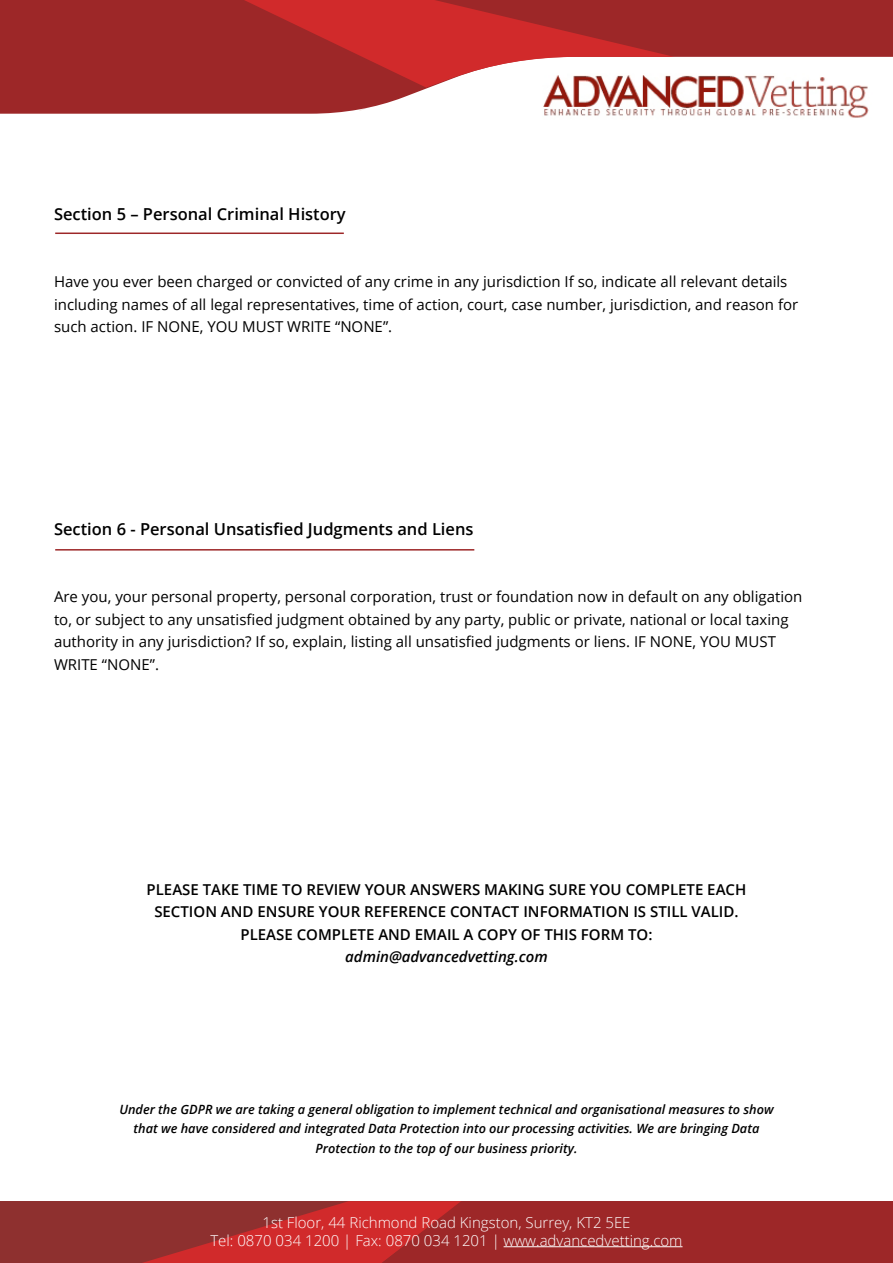
<style>
.page{position:relative;width:893px;height:1263px;background:#fff}
.page>*{position:absolute;margin:0;border:0;box-sizing:border-box;transform-origin:0 0}
.t1{font:600 16.5px "Open Sans";color:#000}
.t2{font:15px/22.5px "Open Sans";color:#000}
.t3{font:600 15px/22.5px "Open Sans";color:#000;text-align:center}
.t4{font:300 15px/18px "Open Sans";color:#fff;text-align:center}
.t5{font:italic 600 15px "Open Sans";color:#000}
.t6{font:italic 600 12.75px/19.5px "Open Sans";color:#000;text-align:center}
</style>
<div class="page">
<svg style="left:0;top:0;width:893px;height:114px;fill:#9d2728"></svg>
<svg style="left:244px;top:0;width:430px;height:88px;background:#c04142"></svg>
<img style="left:541px;top:73px;width:336px;height:45px">
<hr style="left:55px;top:233px;width:289px;height:1px;background:#9d2728">
<hr style="left:55px;top:549px;width:419px;height:2px;background:#9d2728">
<div style="left:0;top:1201px;width:893px;height:62px;background:#8e302f"></div>
<svg style="left:142px;top:1201px;width:240px;height:62px;fill:#d12a2b"></svg>
<svg style="left:382px;top:1201px;width:511px;height:62px"></svg>
<hr style="left:504px;top:1246px;width:178px;height:1px;background:#fff">
<p class="t1" style="left:54px;top:202px;width:293px">Section 5 – Personal Criminal History</p>
<p class="t2" style="left:54px;top:270px;width:746px">Have you ever been charged or convicted of any crime in any jurisdiction If so, indicate all relevant details including names of all legal representatives, time of action, court, case number, jurisdiction, and reason for such action. IF NONE, YOU MUST WRITE “NONE”.</p>
<p class="t1" style="left:54px;top:517px;width:421px">Section 6 - Personal Unsatisfied Judgments and Liens</p>
<p class="t2" style="left:54px;top:585px;width:750px">Are you, your personal property, personal corporation, trust or foundation now in default on any obligation to, or subject to any unsatisfied judgment obtained by any party, public or private, national or local taxing authority in any jurisdiction? If so, explain, listing all unsatisfied judgments or liens. IF NONE, YOU MUST WRITE “NONE”.</p>
<p class="t3" style="left:147px;top:878px;width:601px">PLEASE TAKE TIME TO REVIEW YOUR ANSWERS MAKING SURE YOU COMPLETE EACH<br>SECTION AND ENSURE YOUR REFERENCE CONTACT INFORMATION IS STILL VALID.<br>PLEASE COMPLETE AND EMAIL A COPY OF THIS FORM TO:</p>
<p class="t5" style="left:345px;top:946px;width:204px">admin@advancedvetting.com</p>
<p class="t6" style="left:119px;top:1099px;width:656px">Under the GDPR we are taking a general obligation to implement technical and organisational measures to show that we have considered and integrated Data Protection into our processing activities. We are bringing Data<br>Protection to the top of our business priority.</p>
<p class="t4" style="left:210px;top:1213px;width:474px">1st Floor, 44 Richmond Road Kingston, Surrey, KT2 5EE<br>Tel: 0870 034 1200 | Fax: 0870 034 1201 | www.advancedvetting.com</p>
</div>
